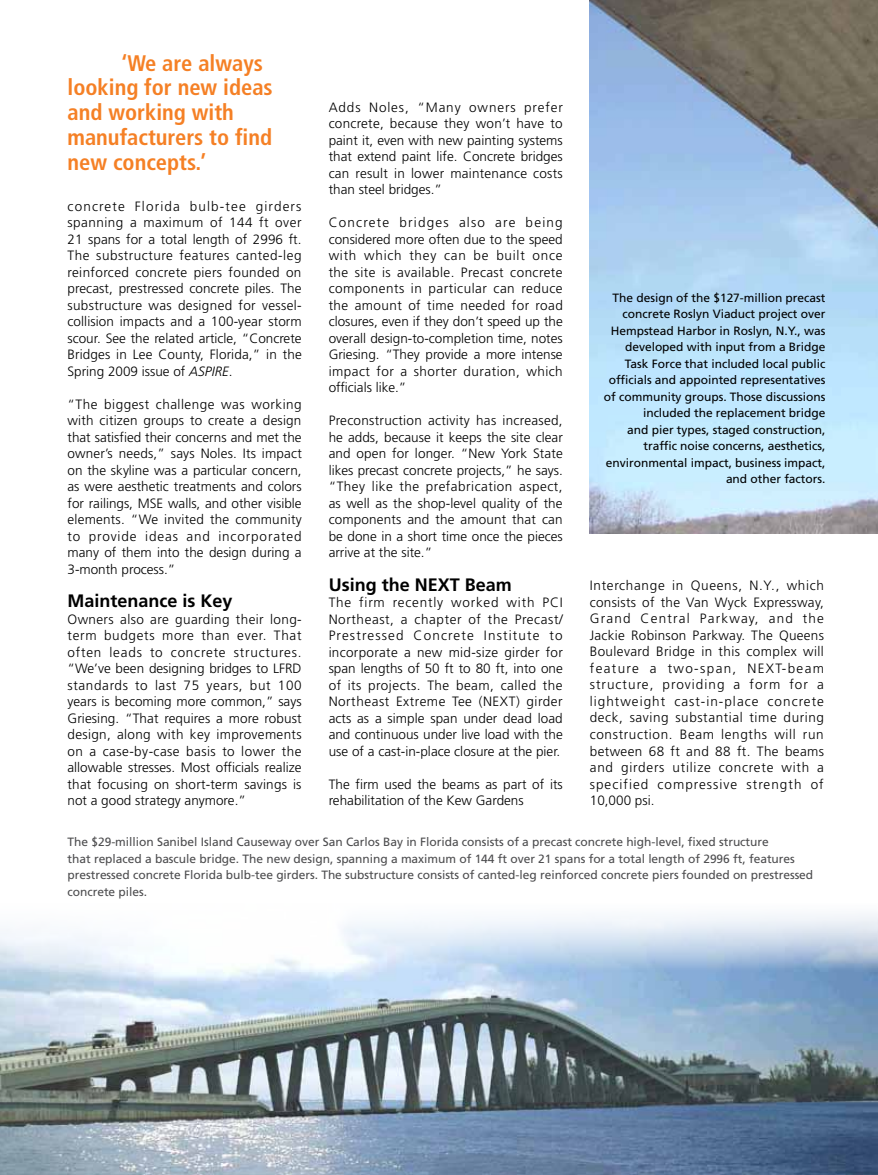
<style>
.page{position:relative;width:878px;height:1175px;background:#fff}
.page>*{position:absolute;margin:0;border:0;box-sizing:border-box;transform-origin:0 0}
.t1{font:700 condensed 22.5px/24.8px "Frutiger LT Std";color:#f58025}
.t2{font:700 18px "Frutiger LT Std";color:#000}
.t3{font:300 13.5px/16.5px "Frutiger LT Std";color:#000;text-align:justify}
.t4{font:12px/16.5px "Frutiger LT Std";letter-spacing:-.005em;color:#000;text-align:right}
.t5{font:12px/16.5px "Frutiger LT Std";letter-spacing:-.005em;color:#4d4d4f}
.s1{font-style:italic}
</style>
<div class="page">
<img style="left:0;top:914px;width:877px;height:260px">
<img style="left:590px;top:0;width:288px;height:534px">
<h1 class="t1" style="left:68px;top:50px;width:207px;text-indent:54px">‘We are always looking for new ideas and working with manufacturers to find new concepts.’</h1>
<p class="t3" style="left:328px;top:99px;width:236px">Adds Noles, “Many owners prefer concrete, because they won’t have to paint it, even with new painting systems that extend paint life. Concrete bridges can result in lower maintenance costs than steel bridges.”</p>
<p class="t3" style="left:328px;top:214px;width:236px">Concrete bridges also are being considered more often due to the speed with which they can be built once the site is available. Precast concrete components in particular can reduce the amount of time needed for road closures, even if they don’t speed up the overall design-to-completion time, notes Griesing. “They provide a more intense impact for a shorter duration, which officials like.”</p>
<p class="t3" style="left:328px;top:412px;width:236px">Preconstruction activity has increased, he adds, because it keeps the site clear and open for longer. “New York State likes precast concrete projects,” he says. “They like the prefabrication aspect, as well as the shop-level quality of the components and the amount that can be done in a short time once the pieces arrive at the site.”</p>
<h2 class="t2" style="left:328px;top:573px;width:185px">Using the NEXT Beam</h2>
<p class="t3" style="left:328px;top:594px;width:236px">The firm recently worked with PCI Northeast, a chapter of the Precast/ Prestressed Concrete Institute to incorporate a new mid-size girder for span lengths of 50 ft to 80 ft, into one of its projects. The beam, called the Northeast Extreme Tee (NEXT) girder acts as a simple span under dead load and continuous under live load with the use of a cast-in-place closure at the pier.</p>
<p class="t3" style="left:328px;top:776px;width:236px">The firm used the beams as part of its rehabilitation of the Kew Gardens</p>
<p class="t3" style="left:68px;top:198px;width:236px">concrete Florida bulb-tee girders spanning a maximum of 144 ft over 21 spans for a total length of 2996 ft.<br>The substructure features canted-leg reinforced concrete piers founded on precast, prestressed concrete piles. The substructure was designed for vessel&shy;collision impacts and a 100-year storm scour. See the related article, “Concrete Bridges in Lee County, Florida,” in the Spring 2009 issue of <span class="s1">ASPIRE</span>.</p>
<p class="t3" style="left:68px;top:396px;width:236px">“The biggest challenge was working with citizen groups to create a design that satisfied their concerns and met the owner’s needs,” says Noles. Its impact on the skyline was a particular concern, as were aesthetic treatments and colors for railings, MSE walls, and other visible elements. “We invited the community to provide ideas and incorporated many of them into the design during a 3-month process.”</p>
<h2 class="t2" style="left:68px;top:590px;width:167px">Maintenance is Key</h2>
<p class="t3" style="left:68px;top:611px;width:236px">Owners also are guarding their long&shy;term budgets more than ever. That often leads to concrete structures. “We’ve been designing bridges to LFRD standards to last 75 years, but 100 years is becoming more common,” says Griesing. “That requires a more robust design, along with key improvements on a case-by-case basis to lower the allowable stresses. Most officials realize that focusing on short-term savings is not a good strategy anymore.”</p>
<p class="t4" style="left:604px;top:289px;width:223px">The design of the $127-million precast concrete Roslyn Viaduct project over Hempstead Harbor in Roslyn, N.Y., was developed with input from a Bridge Task Force that included local public officials and appointed representatives of community groups. Those discussions included the replacement bridge<br>and pier types, staged construction, traffic noise concerns, aesthetics, environmental impact, business impact, and other factors.</p>
<p class="t3" style="left:589px;top:578px;width:236px">Interchange in Queens, N.Y., which consists of the Van Wyck Expressway, Grand Central Parkway, and the Jackie Robinson Parkway. The Queens Boulevard Bridge in this complex will feature a two-span, NEXT-beam structure, providing a form for a lightweight cast-in-place concrete deck, saving substantial time during construction. Beam lengths will run between 68 ft and 88 ft. The beams and girders utilize concrete with a specified compressive strength of 10,000 psi.</p>
<p class="t5" style="left:68px;top:834px;width:747px">The $29-million Sanibel Island Causeway over San Carlos Bay in Florida consists of a precast concrete high-level, fixed structure<br>that replaced a bascule bridge. The new design, spanning a maximum of 144 ft over 21 spans for a total length of 2996 ft, features prestressed concrete Florida bulb-tee girders. The substructure consists of canted-leg reinforced concrete piers founded on prestressed concrete piles.</p>
</div>
